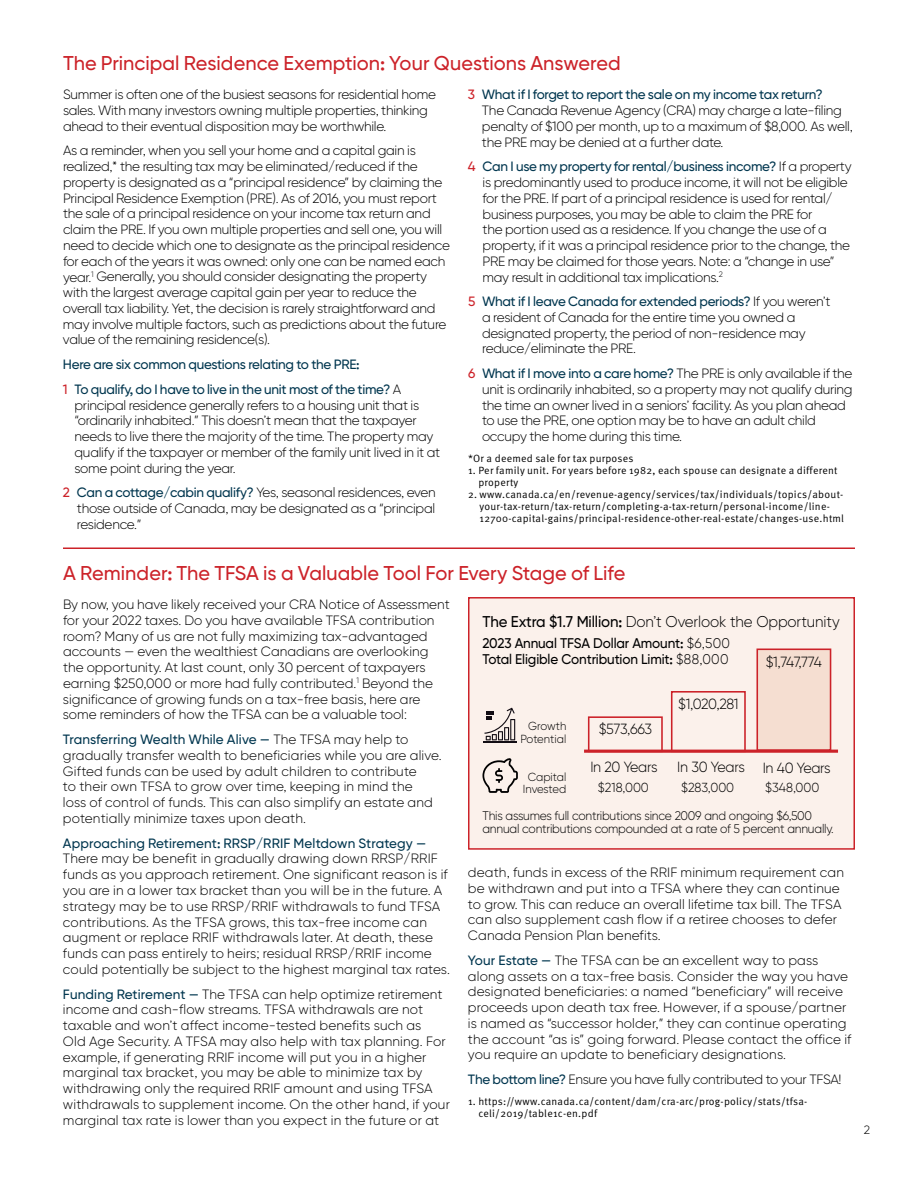
<style>
.page{position:relative;width:918px;height:1188px;background:#fff}
.page>*{position:absolute;margin:0;border:0;box-sizing:border-box;transform-origin:0 0}
.t1{font:500 19.95px "Gilroy BN";color:#cc2229}
.t2{font:300 15.6px "Gilroy BN";letter-spacing:-.01em;color:#000;scale:.96 1}
.t3{font:300 14.7px "Gilroy BN";letter-spacing:-.025em;color:#000;scale:.96 1}
.t4{font:500 14.1px/15.6px "Gilroy BN";letter-spacing:-.01em;color:#000;scale:.96 1}
.t5{font:300 13.5px/15.8px "Gilroy BN";letter-spacing:-.02em;color:#000}
.t6{font:300 13.5px/15.8px "Gilroy BN";letter-spacing:.01em;color:#000}
.t7{font:300 13.5px/15.8px "Gilroy BN";color:#000}
.t8{font:500 13.5px/24.8px "Gilroy BN";letter-spacing:-.02em;color:#00364f}
.t9{font:500 13.5px "Gilroy BN";letter-spacing:.01em;color:#00364f}
.t10{font:300 13.05px "Gilroy BN";color:#000;scale:.96 1}
.t11{font:300 12.45px/13.2px "Gilroy BN";letter-spacing:-.02em;color:#000;scale:.96 1}
.t12{font:300 12px "Gilroy BN";color:#000}
.t13{font:300 11.7px/12.5px "Gilroy BN";color:#000;text-align:center;scale:.96 1}
.t14{font:10.5px/12px "Meta Pro Norm";letter-spacing:.025em;color:#000}
.s1{color:#cc2229}
.s2{font-weight:300;color:#000}
.s3{font-weight:500;color:#cc2229}
.s4{font-weight:500;color:#00364f}
.s5{font-weight:500}
.s6{font-weight:300}
</style>
<div class="page">
<hr style="left:63px;top:548px;width:792px;height:1px;background:#cc2229">
<div style="left:468px;top:597px;width:387px;height:253px;background:#fbf1eb;border:2px solid #cc2229"></div>
<svg style="left:587px;top:716px;width:77px;height:34px"></svg>
<hr style="left:584px;top:750px;width:254px;height:3px;background:#cc2229">
<svg style="left:756px;top:648px;width:76px;height:102px;background:#f2d2c6"></svg>
<svg style="left:670px;top:691px;width:77px;height:62px"></svg>
<hr style="left:483px;top:742px;width:34px;height:1px;background:#120d14">
<svg style="left:484px;top:708px;width:31px;height:32px"></svg>
<svg style="left:482px;top:758px;width:36px;height:35px"></svg>
<h1 class="t1" style="left:63px;top:51px;width:559px">The Principal Residence Exemption: Your Questions Answered</h1>
<p class="t5" style="left:63px;top:86px;width:375px">Summer is often one of the busiest seasons for residential home sales. With many investors owning multiple properties, thinking ahead to their eventual disposition may be worthwhile.</p>
<p class="t5" style="left:63px;top:143px;width:388px">As a reminder, when you sell your home and a capital gain is realized,* the resulting tax may be eliminated/reduced if the property is designated as a “principal residence” by claiming the Principal Residence Exemption (PRE). As of 2016, you must report the sale of a principal residence on your income tax return and claim the PRE. If you own multiple properties and sell one, you will need to decide which one to designate as the principal residence for each of the years it was owned: only one can be named each year.<sup>1</sup> Generally, you should consider designating the property with the largest average capital gain per year to reduce the overall tax liability. Yet, the decision is rarely straightforward and may involve multiple factors, such as predictions about the future value of the remaining residence(s).</p>
<p class="t8" style="left:63px;top:352px;width:340px">Here are six common questions relating to the PRE:<br><span class="s1">1</span> To qualify, do I have to live in the unit most of the time? <span class="s2">A</span></p>
<p class="t5" style="left:75px;top:397px;width:367px">principal residence generally refers to a housing unit that is “ordinarily inhabited.” This doesn’t mean that the taxpayer needs to live there the majority of the time. The property may qualify if the taxpayer or member of the family unit lived in it at some point during the year.</p>
<p class="t5" style="left:77px;top:485px;width:360px;text-align:justify;text-indent:-14px"><span class="s3">2</span> <span class="s4">Can a cottage/cabin qualify?</span> Yes, seasonal residences, even those outside of Canada, may be designated as a “principal residence.”</p>
<p class="t5" style="left:482px;top:87px;width:372px;text-indent:-14px"><span class="s3">3</span> <span class="s4">What if I forget to report the sale on my income tax return?<br></span>The Canada Revenue Agency (CRA) may charge a late-filing penalty of $100 per month, up to a maximum of $8,000. As well, the PRE may be denied at a further date.</p>
<p class="t5" style="left:483px;top:159px;width:371px;text-indent:-15px"><span class="s3">4</span> <span class="s4">Can I use my property for rental/business income?</span> If a property is predominantly used to produce income, it will not be eligible for the PRE. If part of a principal residence is used for rental/ business purposes, you may be able to claim the PRE for<br>the portion used as a residence. If you change the use of a property, if it was a principal residence prior to the change, the PRE may be claimed for those years. Note: a “change in use” may result in additional tax implications.<sup>2</sup></p>
<p class="t5" style="left:482px;top:293px;width:350px;text-indent:-14px"><span class="s3">5</span> <span class="s4">What if I leave Canada for extended periods?</span> If you weren’t a resident of Canada for the entire time you owned a designated property, the period of non-residence may reduce/eliminate the PRE.</p>
<p class="t5" style="left:482px;top:365px;width:372px;text-indent:-14px"><span class="s3">6</span> <span class="s4">What if I move into a care home?</span> The PRE is only available if the unit is ordinarily inhabited, so a property may not qualify during the time an owner lived in a seniors’ facility. As you plan ahead to use the PRE, one option may be to have an adult child occupy the home during this time.</p>
<p class="t14" style="left:468px;top:452px;width:167px">*Or a deemed sale for tax purposes</p>
<p class="t14" style="left:478px;top:464px;width:361px;text-indent:-10px">1. Per family unit. For years before 1982, each spouse can designate a different property</p>
<p class="t14" style="left:480px;top:488px;width:366px;text-indent:-12px">2. www.canada.ca/en/revenue-agency/services/tax/individuals/topics/about&shy;your-tax-return/tax-return/completing-a-tax-return/personal-income/line-<br>12700-capital-gains/principal-residence-other-real-estate/changes-use.html</p>
<h1 class="t1" style="left:63px;top:561px;width:564px">A Reminder: The TFSA is a Valuable Tool For Every Stage of Life</h1>
<p class="t7" style="left:63px;top:596px;width:388px">By now, you have likely received your CRA Notice of Assessment for your 2022 taxes. Do you have available TFSA contribution room? Many of us are not fully maximizing tax-advantaged accounts — even the wealthiest Canadians are overlooking the opportunity. At last count, only 30 percent of taxpayers earning $250,000 or more had fully contributed.<sup>1</sup> Beyond the significance of growing funds on a tax-free basis, here are some reminders of how the TFSA can be a valuable tool:</p>
<p class="t6" style="left:63px;top:731px;width:380px"><span class="s4">Transferring Wealth While Alive —</span> The TFSA may help to gradually transfer wealth to beneficiaries while you are alive.<br>Gifted funds can be used by adult children to contribute<br>to their own TFSA to grow over time, keeping in mind the<br>loss of control of funds. This can also simplify an estate and potentially minimize taxes upon death.</p>
<p class="t9" style="left:63px;top:835px;width:365px">Approaching Retirement: RRSP/RRIF Meltdown Strategy —</p>
<p class="t6" style="left:63px;top:851px;width:389px">There may be benefit in gradually drawing down RRSP/RRIF funds as you approach retirement. One significant reason is if you are in a lower tax bracket than you will be in the future. A strategy may be to use RRSP/RRIF withdrawals to fund TFSA contributions. As the TFSA grows, this tax-free income can augment or replace RRIF withdrawals later. At death, these funds can pass entirely to heirs; residual RRSP/RRIF income could potentially be subject to the highest marginal tax rates.</p>
<p class="t6" style="left:63px;top:986px;width:389px"><span class="s4">Funding Retirement —</span> The TFSA can help optimize retirement income and cash-flow streams. TFSA withdrawals are not taxable and won’t affect income-tested benefits such as<br>Old Age Security. A TFSA may also help with tax planning. For example, if generating RRIF income will put you in a higher marginal tax bracket, you may be able to minimize tax by withdrawing only the required RRIF amount and using TFSA withdrawals to supplement income. On the other hand, if your marginal tax rate is lower than you expect in the future or at</p>
<p class="t2" style="left:482px;top:612px;width:374px"><span class="s5">The Extra $1.7 Million:</span> Don’t Overlook the Opportunity</p>
<p class="t4" style="left:482px;top:636px;width:259px">2023 Annual TFSA Dollar Amount: <span class="s6">$6,500<br></span>Total Eligible Contribution Limit: <span class="s6">$88,000</span></p>
<p class="t3" style="left:766px;top:652px;width:60px">$1,747,774</p>
<p class="t3" style="left:678px;top:695px;width:64px">$1,020,281</p>
<p class="t13" style="left:528px;top:720px;width:41px">Growth</p>
<p class="t3" style="left:599px;top:720px;width:57px">$573,663</p>
<p class="t13" style="left:520px;top:732px;width:49px">Potential</p>
<p class="t3" style="left:590px;top:758px;width:72px">In 20 Years</p>
<p class="t10" style="left:598px;top:780px;width:55px">$218,000</p>
<p class="t3" style="left:677px;top:758px;width:72px">In 30 Years</p>
<p class="t10" style="left:681px;top:780px;width:57px">$283,000</p>
<p class="t3" style="left:763px;top:759px;width:72px">In 40 Years</p>
<p class="t10" style="left:765px;top:780px;width:58px">$348,000</p>
<p class="t13" style="left:523px;top:770px;width:47px">Capital<br>Invested</p>
<p class="t11" style="left:482px;top:809px;width:367px">This assumes full contributions since 2009 and ongoing $6,500 annual contributions compounded at a rate of 5 percent annually.</p>
<p class="t6" style="left:468px;top:864px;width:378px">death, funds in excess of the RRIF minimum requirement can be withdrawn and put into a TFSA where they can continue to grow. This can reduce an overall lifetime tax bill. The TFSA can also supplement cash flow if a retiree chooses to defer Canada Pension Plan benefits.</p>
<p class="t6" style="left:468px;top:952px;width:385px"><span class="s4">Your Estate —</span> The TFSA can be an excellent way to pass along assets on a tax-free basis. Consider the way you have designated beneficiaries: a named “beneficiary” will receive proceeds upon death tax free. However, if a spouse/partner is named as “successor holder,” they can continue operating the account “as is” going forward. Please contact the office if you require an update to beneficiary designations.</p>
<p class="t5" style="left:468px;top:1071px;width:375px"><span class="s4">The bottom line?</span> Ensure you have fully contributed to your TFSA!</p>
<p class="t14" style="left:478px;top:1095px;width:331px;text-indent:-10px">1. https://www.canada.ca/content/dam/cra-arc/prog-policy/stats/tfsa&shy;celi/2019/table1c-en.pdf</p>
<p class="t12" style="left:864px;top:1122px;width:8px">2</p>
</div>
